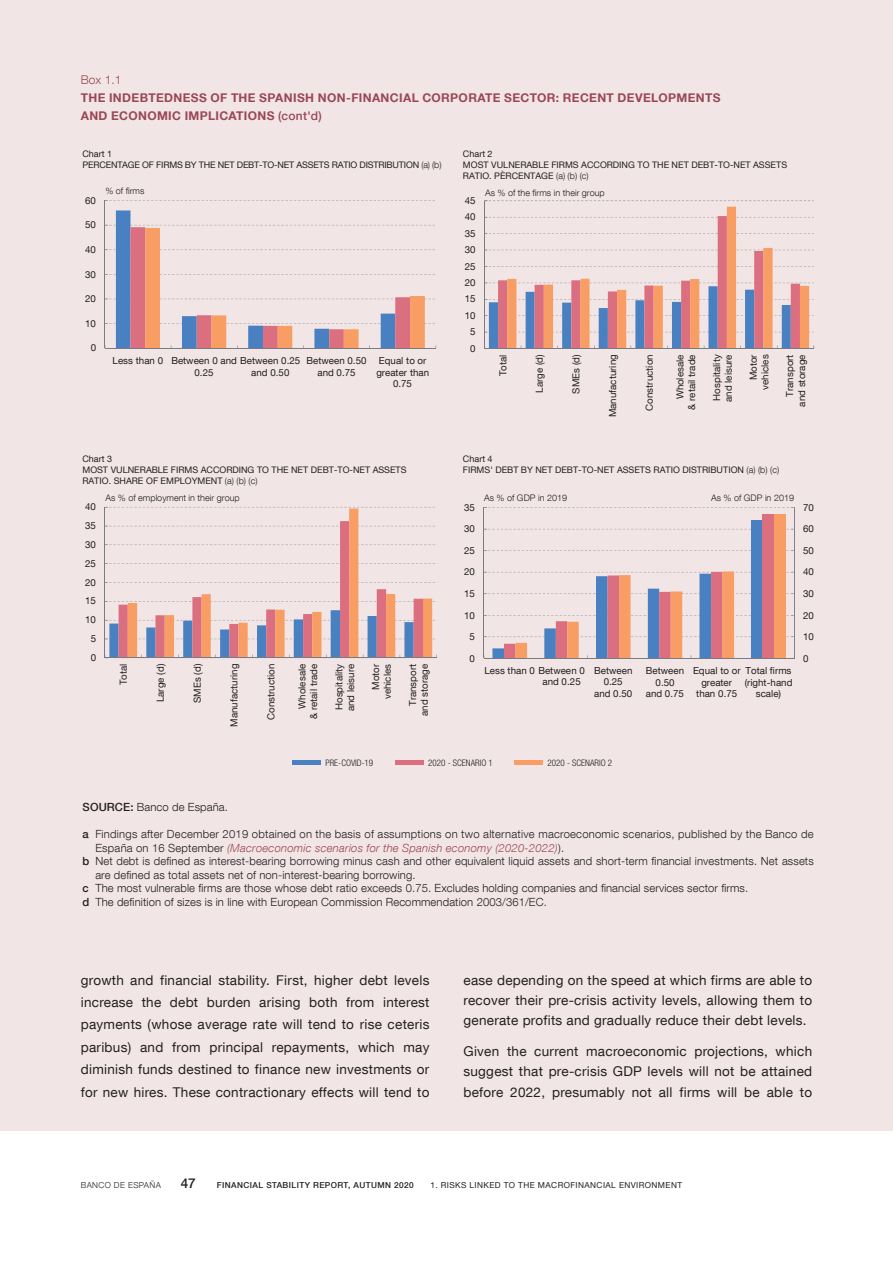
<style>
.page{position:relative;width:893px;height:1263px;background:#fff}
.page>*{position:absolute;margin:0;border:0;box-sizing:border-box;transform-origin:0 0}
.t1{font:13.5px/22.4px "Bd E Neue Helvetica";letter-spacing:.02em;color:#231f20;text-align:justify}
.t2{font:500 13.5px "Bd E Neue Helvetica";color:#231f20}
.t3{font:700 12px "Bd E Neue Helvetica";letter-spacing:.03em;color:#9b4655}
.t4{font:500 12px "Bd E Neue Helvetica";color:#9b4655}
.t5{font:300 12px "Bd E Neue Helvetica";color:#9b4655}
.t6{font:300 11.25px "Bd E Neue Helvetica";letter-spacing:.01em;color:#231f20}
.t7{font:italic 300 11.25px "Bd E Neue Helvetica";letter-spacing:.02em;color:#9b4655}
.t8{font:9.75px/11.7px "Bd E Neue Helvetica";color:#231f20;text-align:center}
.t9{font:9px/10.8px "Bd E Neue Helvetica";color:#231f20}
.t10{font:300 9px "Bd E Neue Helvetica";color:#231f20}
.t11{font:9px/10.8px "Bd E Neue Helvetica";letter-spacing:-.02em;color:#231f20}
.t12{font:300 condensed 9px "Bd E Neue Helvetica";color:#231f20}
.t13{font:8.25px "Bd E Neue Helvetica";letter-spacing:.05em;color:#231f20}
.t14{font:500 8.25px "Bd E Neue Helvetica";letter-spacing:.05em;color:#231f20}
.t15{font:300 8.25px "Bd E Neue Helvetica";letter-spacing:.05em;color:#231f20}
.s1{font-weight:700}
.s2{font-weight:300}
.s3{font-weight:500}
.s4{font-style:normal;color:#231f20}
</style>
<div class="page">
<div style="left:0;top:0;width:893px;height:1131px;background:#f1e6e5"></div>
<svg style="left:105px;top:200px;width:332px;height:149px"></svg>
<svg style="left:485px;top:200px;width:329px;height:7px"></svg>
<hr style="left:484px;top:201px;width:1px;height:148px;background:#7b7c82">
<svg style="left:485px;top:207px;width:329px;height:142px"></svg>
<svg style="left:109px;top:507px;width:328px;height:151px"></svg>
<svg style="left:128px;top:508px;width:304px;height:150px"></svg>
<hr style="left:105px;top:507px;width:1px;height:151px;background:#7b7c82">
<hr style="left:105px;top:658px;width:332px;height:1px;background:#7b7c82">
<svg style="left:105px;top:521px;width:318px;height:138px"></svg>
<svg style="left:484px;top:507px;width:311px;height:152px"></svg>
<hr style="left:292px;top:761px;width:29px;height:4px;background:#4880c2">
<hr style="left:395px;top:761px;width:29px;height:4px;background:#db6f7f">
<hr style="left:514px;top:761px;width:29px;height:4px;background:#f89d63">
<p class="t5" style="left:81px;top:72px;width:42px">Box 1.1</p>
<p class="t3" style="left:81px;top:90px;width:287px">THE IN DEBTEDNESS OF THE SPANISH NON-FINANCIAL</p>
<p class="t3" style="left:422px;top:90px;width:300px">CORPORATE SECTOR: RECENT DEVELOPMENTS</p>
<p class="t3" style="left:81px;top:108px;width:135px">AN D ECONOMIC IMPLICATI</p>
<p class="t4" style="left:248px;top:109px;width:76px"><span class="s1">ONS</span> (cont'd)</p>
<p class="t11" style="left:82px;top:148px;width:361px">Chart 1<br>PERCENTAGE OF FIRMS BY THE NET DEBT-TO-NET ASSETS RATIO DISTRIBUTION <span class="s2">(a) (b)</span></p>
<p class="t10" style="left:105px;top:185px;width:41px">% of firms</p>
<p class="t8" style="left:85px;top:194px;width:12px">60</p>
<p class="t9" style="left:463px;top:148px;width:326px">Chart 2<br>MOST VULNERABLE FIRMS ACCORDING TO THE NET DEBT-TO-NET ASSETS<br>RATIO. PÈRCENTAGE <span class="s2">(a) (b) (c)</span></p>
<p class="t10" style="left:485px;top:187px;width:121px">As % of the firms in their group</p>
<p class="t8" style="left:465px;top:194px;width:12px">45</p>
<p class="t8" style="left:85px;top:219px;width:12px">50</p>
<p class="t8" style="left:465px;top:211px;width:12px">40</p>
<p class="t8" style="left:465px;top:227px;width:12px">35</p>
<p class="t8" style="left:85px;top:243px;width:12px">40</p>
<p class="t8" style="left:465px;top:244px;width:12px">30</p>
<p class="t8" style="left:85px;top:268px;width:12px">30</p>
<p class="t8" style="left:465px;top:260px;width:12px">25</p>
<p class="t8" style="left:465px;top:276px;width:12px">20</p>
<p class="t8" style="left:85px;top:293px;width:12px">20</p>
<p class="t8" style="left:465px;top:293px;width:12px">15</p>
<p class="t8" style="left:85px;top:317px;width:12px">10</p>
<p class="t8" style="left:465px;top:309px;width:12px">10</p>
<p class="t8" style="left:470px;top:326px;width:7px">5</p>
<p class="t8" style="left:91px;top:342px;width:7px">0</p>
<p class="t8" style="left:470px;top:342px;width:7px">0</p>
<p class="t8" style="left:113px;top:354px;width:189px">Less than 0 Between 0 and Between 0.25<br>0.25</p>
<p class="t8" style="left:251px;top:366px;width:40px">and 0.50</p>
<p class="t8" style="left:307px;top:354px;width:61px">Between 0.50 and 0.75</p>
<p class="t8" style="left:376px;top:354px;width:54px">Equal to or greater than<br>0.75</p>
<p class="t8" style="left:497px;top:376px;width:23px;rotate:-90deg">Total</p>
<p class="t8" style="left:533px;top:393px;width:40px;rotate:-90deg">Large (d)</p>
<p class="t8" style="left:570px;top:394px;width:41px;rotate:-90deg">SMEs (d)</p>
<p class="t8" style="left:607px;top:417px;width:64px;rotate:-90deg">Manufacturing</p>
<p class="t8" style="left:643px;top:411px;width:58px;rotate:-90deg">Construction</p>
<p class="t8" style="left:674px;top:410px;width:57px;text-align:right;rotate:-90deg">Wholesale<br>&amp; retail trade</p>
<p class="t8" style="left:710px;top:402px;width:49px;text-align:left;rotate:-90deg">Hospitality and leisure</p>
<p class="t8" style="left:747px;top:390px;width:37px;text-align:right;rotate:-90deg">Motor vehicles</p>
<p class="t8" style="left:784px;top:406px;width:54px;text-align:right;rotate:-90deg">Transport and storage</p>
<p class="t9" style="left:82px;top:453px;width:326px">Chart 3<br>MOST VULNERABLE FIRMS ACCORDING TO THE NET DEBT-TO-NET ASSETS<br>RATIO. SHARE OF EMPLOYMENT <span class="s2">(a) (b) (c)</span></p>
<p class="t10" style="left:105px;top:492px;width:136px">As % of employment in their group</p>
<p class="t8" style="left:85px;top:501px;width:12px">40</p>
<p class="t9" style="left:463px;top:453px;width:318px">Chart 4<br>FIRMS' DEBT BY NET DEBT-TO-NET ASSETS RATIO DISTRIBUTION <span class="s2">(a) (b) (c)</span></p>
<p class="t10" style="left:484px;top:492px;width:84px">As % of GDP in 2019</p>
<p class="t10" style="left:711px;top:492px;width:84px">As % of GDP in 2019</p>
<p class="t8" style="left:464px;top:501px;width:12px">35</p>
<p class="t8" style="left:803px;top:501px;width:12px">70</p>
<p class="t8" style="left:85px;top:520px;width:12px">35</p>
<p class="t8" style="left:464px;top:523px;width:12px">30</p>
<p class="t8" style="left:803px;top:523px;width:12px">60</p>
<p class="t8" style="left:85px;top:539px;width:12px">30</p>
<p class="t8" style="left:464px;top:544px;width:12px">25</p>
<p class="t8" style="left:803px;top:544px;width:12px">50</p>
<p class="t8" style="left:85px;top:557px;width:12px">25</p>
<p class="t8" style="left:464px;top:566px;width:12px">20</p>
<p class="t8" style="left:803px;top:566px;width:12px">40</p>
<p class="t8" style="left:85px;top:576px;width:12px">20</p>
<p class="t8" style="left:85px;top:595px;width:12px">15</p>
<p class="t8" style="left:464px;top:587px;width:12px">15</p>
<p class="t8" style="left:803px;top:587px;width:12px">30</p>
<p class="t8" style="left:85px;top:614px;width:12px">10</p>
<p class="t8" style="left:464px;top:609px;width:12px">10</p>
<p class="t8" style="left:803px;top:609px;width:12px">20</p>
<p class="t8" style="left:91px;top:633px;width:7px">5</p>
<p class="t8" style="left:470px;top:630px;width:7px">5</p>
<p class="t8" style="left:803px;top:630px;width:12px">10</p>
<p class="t8" style="left:91px;top:651px;width:7px">0</p>
<p class="t8" style="left:470px;top:652px;width:7px">0</p>
<p class="t8" style="left:803px;top:652px;width:7px">0</p>
<p class="t8" style="left:117px;top:685px;width:23px;rotate:-90deg">Total</p>
<p class="t8" style="left:154px;top:702px;width:40px;rotate:-90deg">Large (d)</p>
<p class="t8" style="left:191px;top:703px;width:41px;rotate:-90deg">SMEs (d)</p>
<p class="t8" style="left:228px;top:727px;width:64px;rotate:-90deg">Manufacturing</p>
<p class="t8" style="left:265px;top:720px;width:58px;rotate:-90deg">Construction</p>
<p class="t8" style="left:296px;top:719px;width:57px;text-align:right;rotate:-90deg">Wholesale<br>&amp; retail trade</p>
<p class="t8" style="left:333px;top:711px;width:49px;text-align:left;rotate:-90deg">Hospitality and leisure</p>
<p class="t8" style="left:370px;top:699px;width:37px;text-align:right;rotate:-90deg">Motor vehicles</p>
<p class="t8" style="left:407px;top:716px;width:54px;text-align:right;rotate:-90deg">Transport and storage</p>
<p class="t8" style="left:543px;top:664px;width:44px;text-align:left;text-indent:-58px">Less than 0 Between 0 and 0.25</p>
<p class="t8" style="left:594px;top:664px;width:40px">Between<br>0.25<br>and 0.50</p>
<p class="t8" style="left:646px;top:664px;width:40px">Between<br>0.50<br>and 0.75</p>
<p class="t8" style="left:693px;top:664px;width:49px">Equal to or greater than 0.75</p>
<p class="t8" style="left:745px;top:664px;width:49px">Total firms (right-hand scale)</p>
<p class="t12" style="left:325px;top:757px;width:49px">PRE-COVID-19</p>
<p class="t12" style="left:428px;top:757px;width:66px">2020 - SCENARIO 1</p>
<p class="t12" style="left:548px;top:757px;width:66px">2020 - SCENARIO 2</p>
<p class="t6" style="left:83px;top:800px;width:147px"><span class="s3">SOURCE:</span> Banco de España.</p>
<p class="t6" style="left:83px;top:827px;width:733px"><span class="s3">a</span> Findings after December 2019 obtained on the basis of assumptions on two alternative macroeconomic scenarios, published by the Banco de</p>
<p class="t7" style="left:95px;top:841px;width:470px"><span class="s4">España on 16 September</span> (Macroeconomic scenarios for the Spanish economy (2020-2022)<span class="s4">).</span></p>
<p class="t6" style="left:83px;top:854px;width:733px"><span class="s3">b</span> Net debt is defined as interest-bearing borrowing minus cash and other equivalent liquid assets and short-term financial investments. Net assets</p>
<p class="t6" style="left:95px;top:868px;width:322px">are defined as total assets net of non-interest-bearing borrowing.</p>
<p class="t6" style="left:83px;top:881px;width:667px"><span class="s3">c</span> The most vulnerable firms are those whose debt ratio exceeds 0.75. Excludes holding companies and financial services sector firms.</p>
<p class="t6" style="left:83px;top:895px;width:466px"><span class="s3">d</span> The definition of sizes is in line with European Commission Recommendation 2003/361/EC.</p>
<p class="t1" style="left:81px;top:968px;width:350px">growth and financial stability. First, higher debt levels increase the debt burden arising both from interest payments (whose average rate will tend to rise ceteris paribus) and from principal repayments, which may diminish funds destined to finance new investments or for new hires. These contractionary effects will tend to</p>
<p class="t1" style="left:463px;top:969px;width:350px;line-height:20.2px">ease depending on the speed at which firms are able to recover their pre-crisis activity levels, allowing them to generate profits and gradually reduce their debt levels.</p>
<p class="t1" style="left:463px;top:1041px;width:350px;line-height:20.2px">Given the current macroeconomic projections, which suggest that pre-crisis GDP levels will not be attained before 2022, presumably not all firms will be able to</p>
<p class="t15" style="left:81px;top:1180px;width:82px">BANCO DE ESPAÑA</p>
<p class="t2" style="left:181px;top:1175px;width:16px">47</p>
<p class="t14" style="left:217px;top:1180px;width:12px">FINANCIAL</p>
<p class="t14" style="left:266px;top:1180px;width:12px">STABILITY</p>
<p class="t14" style="left:313px;top:1180px;width:102px">REPORT, AUTUMN 2020</p>
<p class="t13" style="left:430px;top:1180px;width:253px">1. RISKS LINKED TO THE MACROFINANCIAL ENVIRONMENT</p>
</div>
